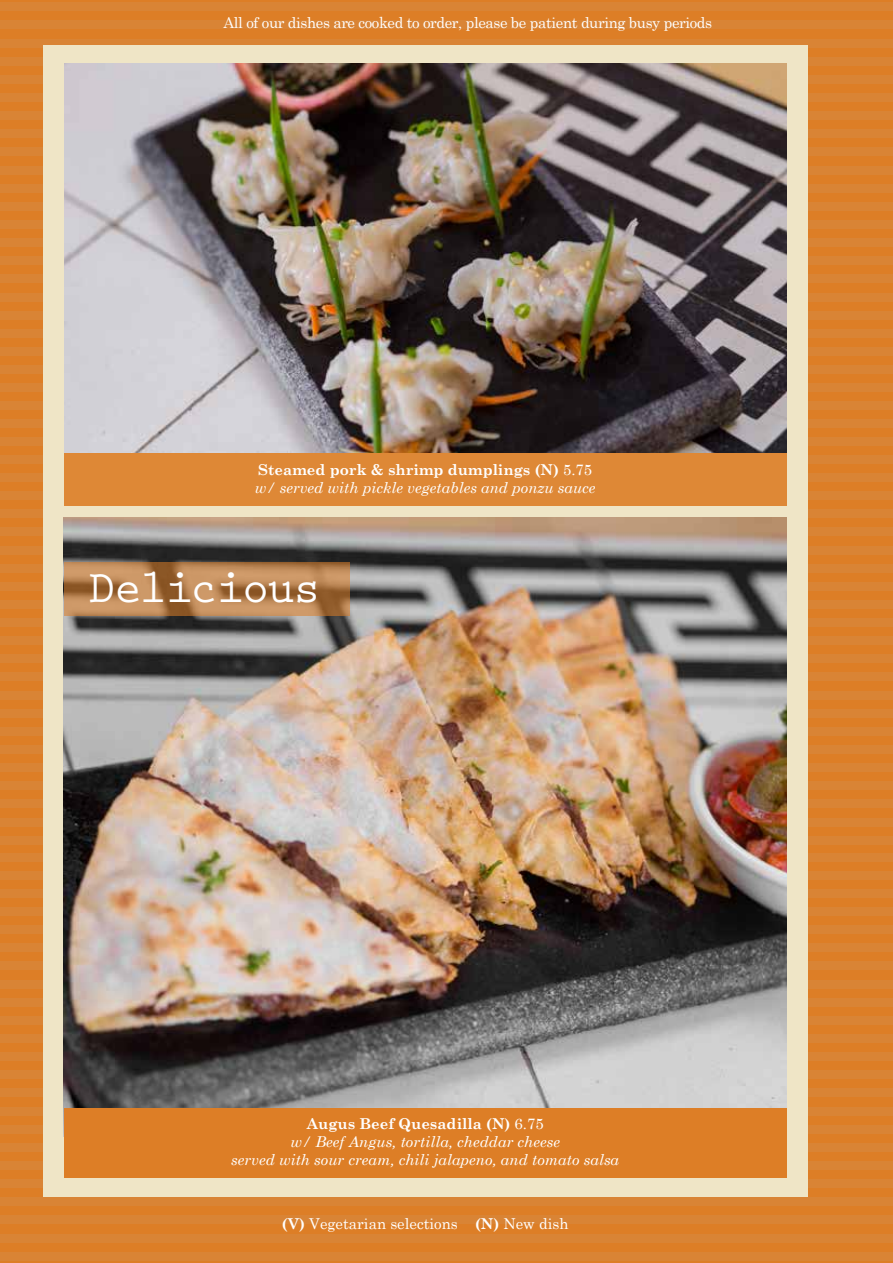
<style>
.page{position:relative;width:893px;height:1263px;background:#dd7e26}
.page>*{position:absolute;margin:0;border:0;box-sizing:border-box;transform-origin:0 0}
.t1{font:700 46.5px "Prestige Elite Std";letter-spacing:-.05em;color:#fff}
.t2{font:italic 15px/18px "Century Schoolbook";color:#fff;text-align:center}
.t3{font:15px "Century Schoolbook";letter-spacing:-.025em;color:#fff}
.t4{font:15px "Century Schoolbook";color:#fff}
.s1{font-weight:700;font-style:normal}
.s2{font-style:normal}
.s3{font-weight:700}
</style>
<div class="page">
<div style="left:0;top:419px;width:893px;height:8px;background:#d98435"></div>
<div style="left:0;top:437px;width:893px;height:8px;background:#d98435"></div>
<div style="left:0;top:455px;width:893px;height:8px;background:#d98435"></div>
<div style="left:0;top:473px;width:893px;height:9px;background:#d98435"></div>
<div style="left:0;top:491px;width:893px;height:9px;background:#d98435"></div>
<div style="left:0;top:510px;width:893px;height:8px;background:#d98435"></div>
<div style="left:0;top:528px;width:893px;height:8px;background:#d98435"></div>
<div style="left:0;top:546px;width:893px;height:8px;background:#d98435"></div>
<div style="left:0;top:564px;width:893px;height:8px;background:#d98435"></div>
<div style="left:0;top:582px;width:893px;height:8px;background:#d98435"></div>
<div style="left:0;top:600px;width:893px;height:9px;background:#d98435"></div>
<div style="left:0;top:618px;width:893px;height:9px;background:#d98435"></div>
<div style="left:0;top:636px;width:893px;height:9px;background:#d98435"></div>
<div style="left:0;top:655px;width:893px;height:8px;background:#d98435"></div>
<div style="left:0;top:673px;width:893px;height:8px;background:#d98435"></div>
<div style="left:0;top:691px;width:893px;height:8px;background:#d98435"></div>
<div style="left:0;top:709px;width:893px;height:8px;background:#d98435"></div>
<div style="left:0;top:727px;width:893px;height:8px;background:#d98435"></div>
<div style="left:0;top:745px;width:893px;height:9px;background:#d98435"></div>
<div style="left:0;top:763px;width:893px;height:9px;background:#d98435"></div>
<div style="left:0;top:782px;width:893px;height:8px;background:#d98435"></div>
<div style="left:0;top:800px;width:893px;height:8px;background:#d98435"></div>
<div style="left:0;top:818px;width:893px;height:8px;background:#d98435"></div>
<div style="left:0;top:836px;width:893px;height:8px;background:#d98435"></div>
<div style="left:0;top:853px;width:893px;height:8px;background:#d98435"></div>
<div style="left:0;top:871px;width:893px;height:8px;background:#d98435"></div>
<div style="left:0;top:889px;width:893px;height:8px;background:#d98435"></div>
<div style="left:0;top:907px;width:893px;height:9px;background:#d98435"></div>
<div style="left:0;top:925px;width:893px;height:9px;background:#d98435"></div>
<div style="left:0;top:944px;width:893px;height:8px;background:#d98435"></div>
<div style="left:0;top:962px;width:893px;height:8px;background:#d98435"></div>
<div style="left:0;top:980px;width:893px;height:8px;background:#d98435"></div>
<div style="left:0;top:998px;width:893px;height:8px;background:#d98435"></div>
<div style="left:0;top:1016px;width:893px;height:8px;background:#d98435"></div>
<div style="left:0;top:1034px;width:893px;height:9px;background:#d98435"></div>
<div style="left:0;top:1052px;width:893px;height:9px;background:#d98435"></div>
<div style="left:0;top:1070px;width:893px;height:9px;background:#d98435"></div>
<div style="left:0;top:1089px;width:893px;height:8px;background:#d98435"></div>
<div style="left:0;top:1107px;width:893px;height:8px;background:#d98435"></div>
<div style="left:0;top:1125px;width:893px;height:8px;background:#d98435"></div>
<div style="left:0;top:1143px;width:893px;height:8px;background:#d98435"></div>
<div style="left:0;top:1161px;width:893px;height:8px;background:#d98435"></div>
<div style="left:0;top:1179px;width:893px;height:9px;background:#d98435"></div>
<div style="left:0;top:1197px;width:893px;height:9px;background:#d98435"></div>
<div style="left:0;top:1216px;width:893px;height:8px;background:#d98435"></div>
<div style="left:0;top:1234px;width:893px;height:8px;background:#d98435"></div>
<div style="left:0;top:1252px;width:893px;height:8px;background:#d98435"></div>
<div style="left:0;top:3px;width:893px;height:8px;background:#d98435"></div>
<div style="left:0;top:21px;width:893px;height:8px;background:#d98435"></div>
<div style="left:0;top:39px;width:893px;height:8px;background:#d98435"></div>
<div style="left:0;top:57px;width:893px;height:8px;background:#d98435"></div>
<div style="left:0;top:75px;width:893px;height:9px;background:#d98435"></div>
<div style="left:0;top:93px;width:893px;height:9px;background:#d98435"></div>
<div style="left:0;top:111px;width:893px;height:9px;background:#d98435"></div>
<div style="left:0;top:130px;width:893px;height:8px;background:#d98435"></div>
<div style="left:0;top:148px;width:893px;height:8px;background:#d98435"></div>
<div style="left:0;top:166px;width:893px;height:8px;background:#d98435"></div>
<div style="left:0;top:184px;width:893px;height:8px;background:#d98435"></div>
<div style="left:0;top:202px;width:893px;height:8px;background:#d98435"></div>
<div style="left:0;top:220px;width:893px;height:9px;background:#d98435"></div>
<div style="left:0;top:238px;width:893px;height:9px;background:#d98435"></div>
<div style="left:0;top:257px;width:893px;height:8px;background:#d98435"></div>
<div style="left:0;top:275px;width:893px;height:8px;background:#d98435"></div>
<div style="left:0;top:293px;width:893px;height:8px;background:#d98435"></div>
<div style="left:0;top:311px;width:893px;height:8px;background:#d98435"></div>
<div style="left:0;top:329px;width:893px;height:8px;background:#d98435"></div>
<div style="left:0;top:347px;width:893px;height:9px;background:#d98435"></div>
<div style="left:0;top:365px;width:893px;height:9px;background:#d98435"></div>
<div style="left:0;top:383px;width:893px;height:9px;background:#d98435"></div>
<div style="left:0;top:402px;width:893px;height:8px;background:#d98435"></div>
<div style="left:43px;top:45px;width:765px;height:1152px;background:#efe5c6"></div>
<img style="left:64px;top:517px;width:723px;height:592px">
<div style="left:64px;top:1109px;width:723px;height:69px;background:#dd7e26"></div>
<img style="left:65px;top:64px;width:722px;height:389px">
<div style="left:65px;top:453px;width:722px;height:52px;background:#de8836"></div>
<svg style="left:64px;top:562px;width:286px;height:53px;background:#b58150"></svg>
<p class="t3" style="left:223px;top:13px;width:490px">All of our dishes are cooked to order, please be patient during busy periods</p>
<p class="t2" style="left:255px;top:460px;width:342px;text-align:left"><span class="s1">Steamed pork &amp; shrimp dumplings (N)</span> <span class="s2">5.75 </span>w/ served with pickle vegetables and ponzu sauce</p>
<h1 class="t1" style="left:88px;top:563px;width:234px">Delicious</h1>
<p class="t2" style="left:231px;top:1114px;width:389px"><span class="s1">Augus Beef Quesadilla (N)</span> <span class="s2">6.75<br></span>w/ Beef Angus, tortilla, cheddar cheese<br>served with sour cream, chili jalapeno, and tomato salsa</p>
<p class="t4" style="left:282px;top:1214px;width:288px"><span class="s3">(V)</span> Vegetarian selections <span class="s3">(N)</span> New dish</p>
</div>
